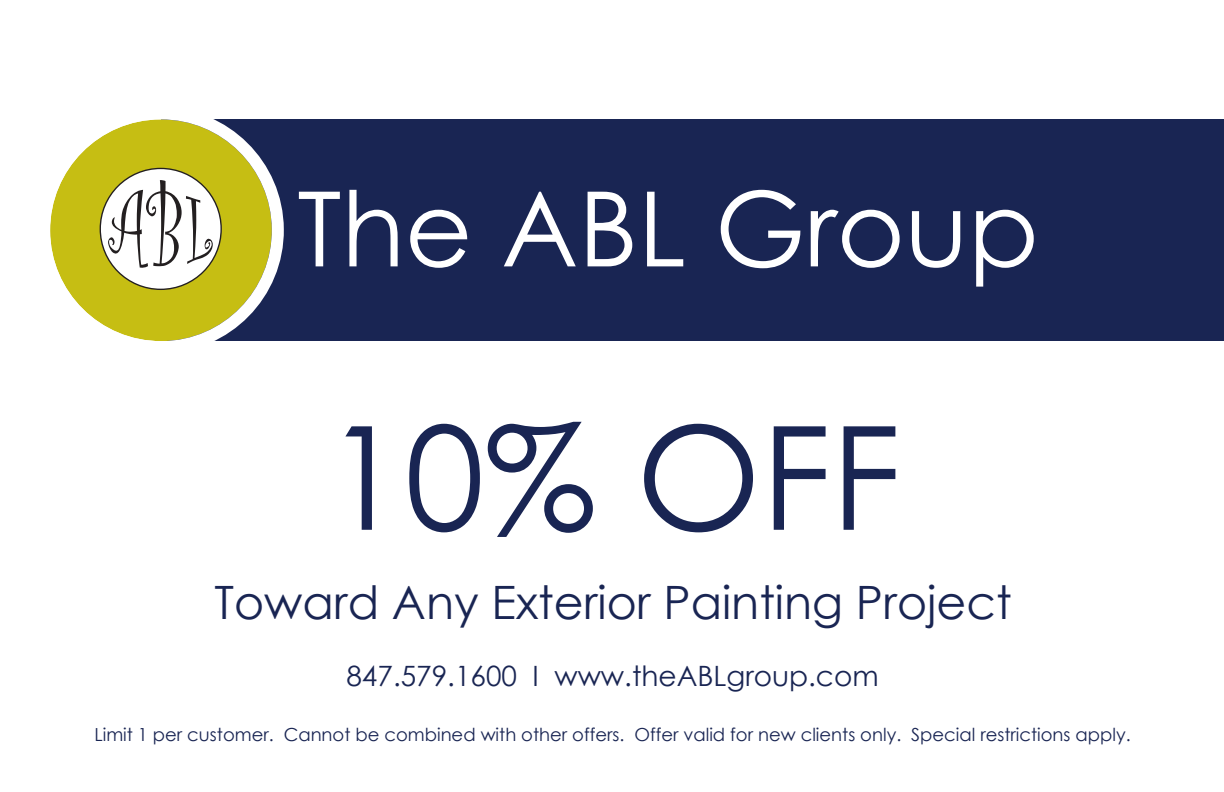
<style>
.page{position:relative;width:1224px;height:792px;background:#fff}
.page>*{position:absolute;margin:0;border:0;box-sizing:border-box;transform-origin:0 0}
.t1{font:144px "Century Gothic";color:#192553}
.t2{font:104px "Century Gothic";color:#fff}
.t3{font:46px "Century Gothic";color:#192553}
.t4{font:28px "Century Gothic";color:#192553}
.t5{font:18px "Century Gothic";color:#192553}
</style>
<div class="page">
<div style="left:161px;top:119px;width:1063px;height:222px;background:#192553"></div>
<svg style="left:50px;top:119px;width:228px;height:222px"></svg>
<h2 class="t2" style="left:297px;top:156px;width:743px">The ABL Group</h2>
<h1 class="t1" style="left:325px;top:377px;width:577px">10% OFF</h1>
<h3 class="t3" style="left:215px;top:571px;width:799px">Toward Any Exterior Painting Project</h3>
<h3 class="t4" style="left:346px;top:656px;width:534px">847.579.1600 I www.theABLgroup.com</h3>
<p class="t5" style="left:95px;top:722px;width:1038px">Limit 1 per customer. Cannot be combined with other offers. Offer valid for new clients only. Special restrictions apply.</p>
</div>
